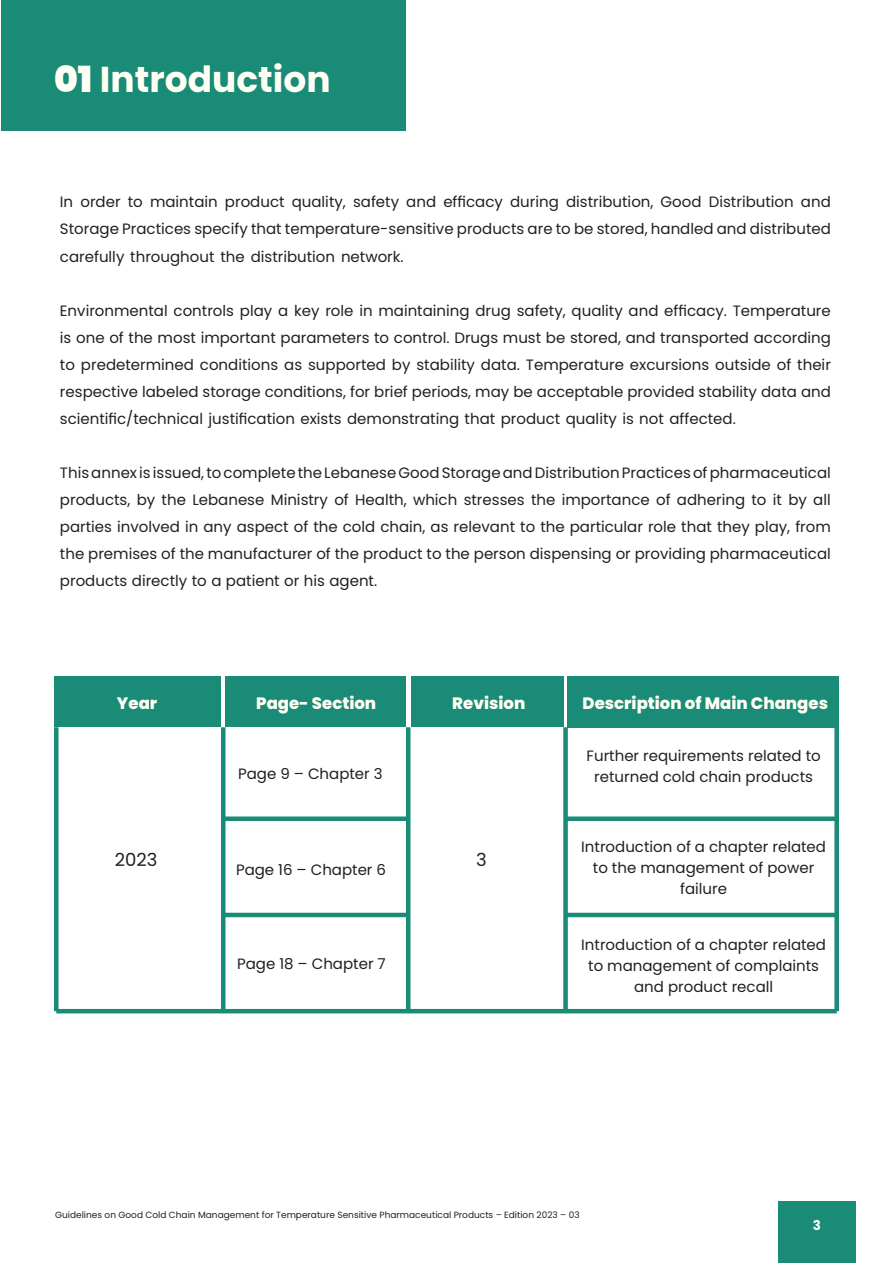
<style>
.page{position:relative;width:893px;height:1263px;background:#fff}
.page>*{position:absolute;margin:0;border:0;box-sizing:border-box;transform-origin:0 0}
.t1{font:700 36px "Poppins";color:#fffff3}
.t2{font:18px "Poppins";color:#231f20}
.t3{font:800 16.5px "Poppins";color:#fffff3}
.t4{font:15px/27px "Poppins";color:#231f20;text-align:justify}
.t5{font:700 13.5px "Poppins";color:#fbfaff}
.t6{font:9px "Poppins";color:#231f20}
.s1{font-weight:900}
</style>
<div class="page">
<div style="left:778px;top:1201px;width:78px;height:62px;background:#198b77"></div>
<div style="left:1px;top:1px;width:404px;height:130px;background:#198b77"></div>
<div style="left:55px;top:676px;width:166px;height:51px;background:#198b77"></div>
<div style="left:226px;top:676px;width:180px;height:51px;background:#198b77"></div>
<div style="left:411px;top:676px;width:152px;height:51px;background:#198b77"></div>
<div style="left:568px;top:676px;width:271px;height:52px;background:#198b77"></div>
<hr style="left:221px;top:727px;width:4px;height:284px;background:#198b77">
<hr style="left:406px;top:727px;width:4px;height:284px;background:#198b77">
<div style="left:563px;top:727px;width:5px;height:284px;background:#198b77"></div>
<div style="left:834px;top:727px;width:5px;height:284px;background:#198b77"></div>
<hr style="left:54px;top:727px;width:4px;height:284px;background:#198b77">
<div style="left:221px;top:816px;width:187px;height:5px;background:#198b77"></div>
<div style="left:566px;top:816px;width:271px;height:5px;background:#198b77"></div>
<hr style="left:221px;top:913px;width:187px;height:4px;background:#198b77">
<hr style="left:566px;top:913px;width:271px;height:4px;background:#198b77">
<hr style="left:56px;top:1009px;width:781px;height:4px;background:#198b77">
<p class="t1" style="left:54px;top:58px;width:278px"><span class="s1">01</span> Introduction</p>
<p class="t4" style="left:60px;top:189px;width:772px">In order to maintain product quality, safety and efficacy during distribution, Good Distribution and Storage Practices specify that temperature-sensitive products are to be stored, handled and distributed carefully throughout the distribution network.</p>
<p class="t4" style="left:60px;top:297px;width:772px">Environmental controls play a key role in maintaining drug safety, quality and efficacy. Temperature is one of the most important parameters to control. Drugs must be stored, and transported according to predetermined conditions as supported by stability data. Temperature excursions outside of their respective labeled storage conditions, for brief periods, may be acceptable provided stability data and scientific/technical justification exists demonstrating that product quality is not affected.</p>
<p class="t4" style="left:60px;top:459px;width:772px">This annex is issued, to complete the Lebanese Good Storage and Distribution Practices of pharmaceutical products, by the Lebanese Ministry of Health, which stresses the importance of adhering to it by all parties involved in any aspect of the cold chain, as relevant to the particular role that they play, from the premises of the manufacturer of the product to the person dispensing or providing pharmaceutical products directly to a patient or his agent.</p>
<p class="t3" style="left:117px;top:694px;width:42px">Year</p>
<p class="t3" style="left:256px;top:694px;width:122px">Page- Section</p>
<p class="t3" style="left:452px;top:694px;width:75px">Revision</p>
<p class="t3" style="left:583px;top:694px;width:247px">Description of Main Changes</p>
<p class="t4" style="left:238px;top:760px;width:146px">Page 9 – Chapter 3</p>
<p class="t2" style="left:115px;top:849px;width:44px">2023</p>
<p class="t2" style="left:476px;top:849px;width:12px">3</p>
<p class="t4" style="left:236px;top:856px;width:152px">Page 16 – Chapter 6</p>
<p class="t4" style="left:237px;top:950px;width:150px">Page 18 – Chapter 7</p>
<p class="t4" style="left:586px;top:745px;width:236px;line-height:21px;text-align:center">Further requirements related to returned cold chain products</p>
<p class="t4" style="left:581px;top:837px;width:246px;line-height:21px;text-align:center">Introduction of a chapter related to the management of power failure</p>
<p class="t4" style="left:581px;top:934px;width:246px;line-height:21px;text-align:center">Introduction of a chapter related to management of complaints and product recall</p>
<p class="t6" style="left:55px;top:1210px;width:526px">Guidelines on Good Cold Chain Management for Temperature Sensitive Pharmaceutical Products – Edition 2023 – 03</p>
<p class="t5" style="left:813px;top:1218px;width:10px">3</p>
</div>
